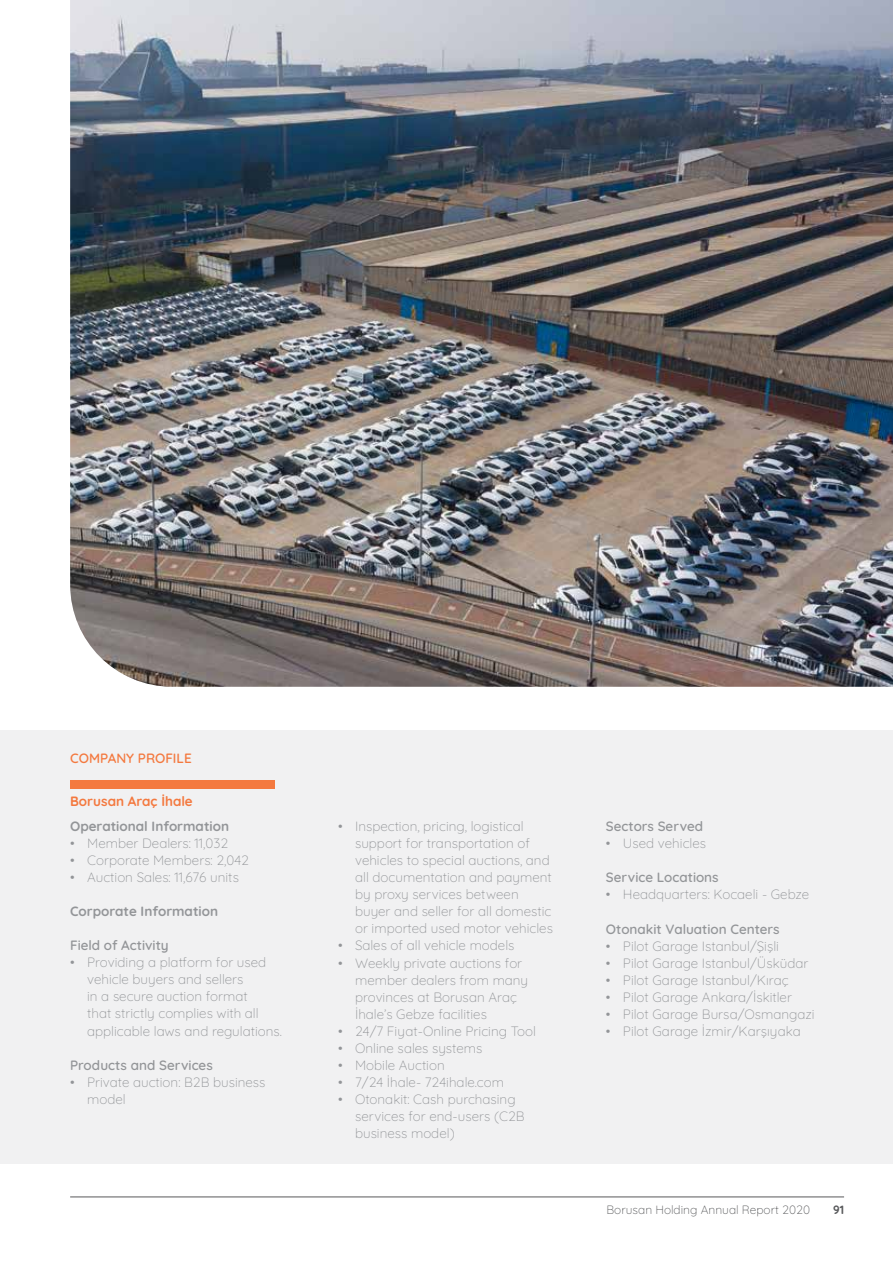
<style>
.page{position:relative;width:893px;height:1263px;background:#fff}
.page>*{position:absolute;margin:0;border:0;box-sizing:border-box;transform-origin:0 0}
.t1{font:300 13.5px/17px "Quicksand";color:#939598}
.t2{font:600 13.5px "Quicksand";color:#939598}
.t3{font:700 13.5px "Quicksand";color:#939598}
.t4{font:700 13.5px "Quicksand";color:#f4793f}
.t5{font:600 13.5px "Quicksand";color:#f4793f}
.t6{font:300 12px "Quicksand";color:#58595b}
.t7{font:700 12px "Quicksand";color:#58595b}
</style>
<div class="page">
<hr style="left:70px;top:1197px;width:774px;height:1px;background:#58595b">
<div style="left:0;top:730px;width:893px;height:434px;background:#f1f1f2"></div>
<img style="left:70px;top:0;width:823px;height:687px">
<div style="left:70px;top:780px;width:204px;height:9px;background:#f4793f"></div>
<p class="t5" style="left:70px;top:748px;width:123px">COMPANY PROFILE</p>
<p class="t4" style="left:70px;top:790px;width:124px">Borusan Araç İhale</p>
<p class="t3" style="left:70px;top:816px;width:160px">Operational Information</p>
<p class="t1" style="left:70px;top:834px;width:160px">• Member Dealers: 11,032</p>
<p class="t1" style="left:70px;top:851px;width:180px">• Corporate Members: 2,042</p>
<p class="t1" style="left:70px;top:868px;width:170px">• Auction Sales: 11,676 units</p>
<p class="t3" style="left:70px;top:901px;width:149px">Corporate Information</p>
<p class="t2" style="left:70px;top:935px;width:100px">Field of Activity</p>
<p class="t1" style="left:87px;top:953px;width:196px;text-indent:-17px">• Providing a platform for used vehicle buyers and sellers<br>in a secure auction format<br>that strictly complies with all applicable laws and regulations.</p>
<p class="t2" style="left:70px;top:1054px;width:144px">Products and Services</p>
<p class="t1" style="left:87px;top:1072px;width:180px;text-indent:-17px">• Private auction: B2B business model</p>
<p class="t1" style="left:355px;top:817px;width:199px;text-indent:-17px">• Inspection, pricing, logistical support for transportation of vehicles to special auctions, and all documentation and payment by proxy services between buyer and seller for all domestic or imported used motor vehicles</p>
<p class="t1" style="left:338px;top:936px;width:178px">• Sales of all vehicle models</p>
<p class="t1" style="left:355px;top:953px;width:175px;text-indent:-17px">• Weekly private auctions for member dealers from many provinces at Borusan Araç<br>İhale’s Gebze facilities</p>
<p class="t1" style="left:338px;top:1021px;width:199px">• 24/7 Fiyat-Online Pricing Tool</p>
<p class="t1" style="left:338px;top:1038px;width:146px">• Online sales systems</p>
<p class="t1" style="left:338px;top:1055px;width:108px">• Mobile Auction</p>
<p class="t1" style="left:338px;top:1072px;width:168px">• 7/24 İhale- 724ihale.com</p>
<p class="t1" style="left:355px;top:1089px;width:171px;text-indent:-17px">• Otonakit: Cash purchasing services for end-users (C2B business model)</p>
<p class="t2" style="left:606px;top:816px;width:99px">Sectors Served</p>
<p class="t1" style="left:606px;top:834px;width:102px">• Used vehicles</p>
<p class="t2" style="left:606px;top:867px;width:114px">Service Locations</p>
<p class="t1" style="left:606px;top:885px;width:205px">• Headquarters: Kocaeli - Gebze</p>
<p class="t2" style="left:606px;top:918px;width:175px">Otonakit Valuation Centers</p>
<p class="t1" style="left:606px;top:936px;width:175px">• Pilot Garage Istanbul/Şişli</p>
<p class="t1" style="left:606px;top:953px;width:204px">• Pilot Garage Istanbul/Üsküdar</p>
<p class="t1" style="left:606px;top:970px;width:184px">• Pilot Garage Istanbul/Kıraç</p>
<p class="t1" style="left:606px;top:987px;width:187px">• Pilot Garage Ankara/İskitler</p>
<p class="t1" style="left:606px;top:1004px;width:210px">• Pilot Garage Bursa/Osmangazi</p>
<p class="t1" style="left:606px;top:1021px;width:197px">• Pilot Garage İzmir/Karşıyaka</p>
<p class="t6" style="left:606px;top:1200px;width:205px">Borusan Holding Annual Report 2020</p>
<p class="t7" style="left:833px;top:1200px;width:12px">91</p>
</div>
